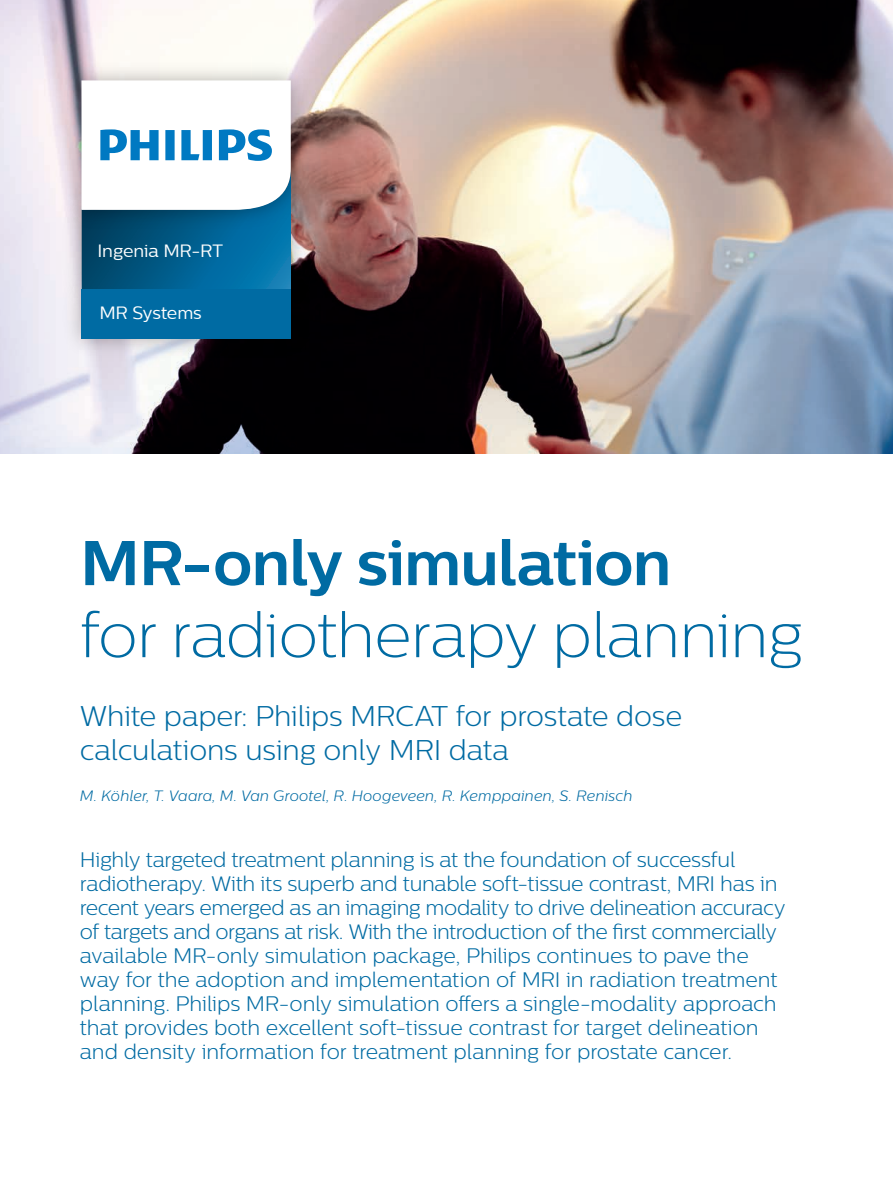
<style>
.page{position:relative;width:893px;height:1187px;background:#fff}
.page>*{position:absolute;margin:0;border:0;box-sizing:border-box;transform-origin:0 0}
.t1{font:63px "Centrale Sans X Light";letter-spacing:-.015em;color:#006ba3}
.t2{font:700 63px "Centrale Sans";letter-spacing:-.01em;color:#006ba3}
.t3{font:300 28.5px/34.2px "Centrale Sans";letter-spacing:-.01em;color:#006ba3}
.t4{font:300 21px/24px "Centrale Sans";letter-spacing:-.015em;color:#006ba3}
.t5{font:17.7px "Centrale Sans";letter-spacing:-.01em;color:#fff}
.t6{font:italic 300 15px "Centrale Sans";letter-spacing:.005em;color:#006ba3}
</style>
<div class="page">
<img style="left:0;top:0;width:893px;height:453px">
<img style="left:57px;top:235px;width:259px;height:29px">
<img style="left:57px;top:264px;width:259px;height:100px">
<div style="left:82px;top:289px;width:209px;height:50px;background:#006ba3"></div>
<img style="left:56px;top:55px;width:260px;height:180px">
<svg style="left:81px;top:80px;width:210px;height:209px"></svg>
<p class="t5" style="left:98px;top:241px;width:127px">Ingenia MR-RT</p>
<p class="t5" style="left:99px;top:303px;width:104px">MR Systems</p>
<h1 class="t2" style="left:80px;top:525px;width:593px">MR-only simulation</h1>
<h1 class="t1" style="left:80px;top:599px;width:725px">for radiotherapy planning</h1>
<h2 class="t3" style="left:80px;top:698px;width:604px">White paper: Philips MRCAT for prostate dose calculations using only MRI data</h2>
<p class="t6" style="left:80px;top:787px;width:554px">M. Köhler, T. Vaara, M. Van Grootel, R. Hoogeveen, R. Kemppainen, S. Renisch</p>
<p class="t4" style="left:80px;top:847px;width:707px">Highly targeted treatment planning is at the foundation of successful radiotherapy. With its superb and tunable soft-tissue contrast, MRI has in recent years emerged as an imaging modality to drive delineation accuracy of targets and organs at risk. With the introduction of the first commercially available MR-only simulation package, Philips continues to pave the way for the adoption and implementation of MRI in radiation treatment planning. Philips MR-only simulation offers a single-modality approach that provides both excellent soft-tissue contrast for target delineation and density information for treatment planning for prostate cancer.</p>
</div>
